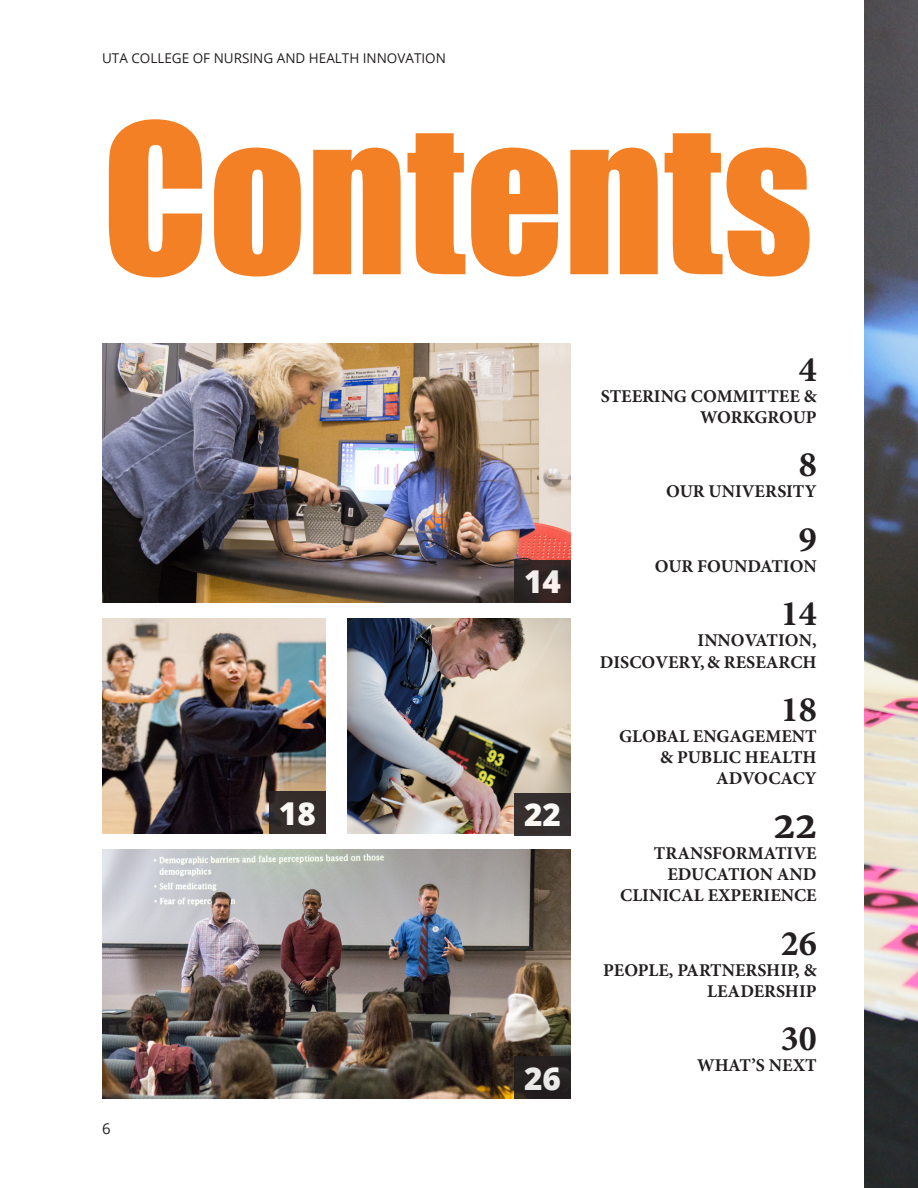
<style>
.page{position:relative;width:918px;height:1188px;background:#fff}
.page>*{position:absolute;margin:0;border:0;box-sizing:border-box;transform-origin:0 0}
.Section_Title{font:192px "Impact";color:#f48026}
.Short_Blurb_Header{font:700 36px "Minion Pro";color:#231f20}
.Short_Blurb_Header-2{font:700 36px "Merriweather";color:#231f20}
.t1{font:800 31.5px "Open Sans";color:#fff}
.Short_Blurb_Header-3{font:700 18px/21.3px "Minion Pro";color:#231f20;text-align:right}
.t2{font:15px "Open Sans";color:#231f20}
.t3{font:13.5px "Open Sans";color:#231f20}
</style>
<div class="page">
<img style="left:102px;top:344px;width:469px;height:258px">
<img style="left:102px;top:619px;width:224px;height:215px">
<img style="left:347px;top:619px;width:224px;height:215px">
<img style="left:102px;top:850px;width:469px;height:249px">
<img style="left:864px;top:0;width:54px;height:1188px">
<div style="left:514px;top:560px;width:57px;height:42px;background:#2e2524"></div>
<div style="left:514px;top:1057px;width:57px;height:42px;background:#231f20"></div>
<div style="left:269px;top:792px;width:57px;height:42px;background:#352e2b"></div>
<div style="left:514px;top:793px;width:57px;height:42px;background:#352f2e"></div>
<p class="t3" style="left:102px;top:49px;width:345px">UTA COLLEGE OF NURSING AND HEALTH INNOVATION</p>
<p class="Section_Title" style="left:102px;top:50px;width:712px">CONTENTS</p>
<p class="t2" style="left:102px;top:1118px;width:10px">6</p>
<h3 class="t1" style="left:524px;top:558px;width:38px">14</h3>
<h3 class="t1" style="left:279px;top:789px;width:38px">18</h3>
<h3 class="t1" style="left:524px;top:791px;width:38px">22</h3>
<h3 class="t1" style="left:524px;top:1054px;width:38px">26</h3>
<p class="Short_Blurb_Header" style="left:799px;top:344px;width:19px">4</p>
<p class="Short_Blurb_Header-3" style="left:601px;top:385px;width:217px">STEERING COMMITTEE &amp;<br>WORKGROUP</p>
<p class="Short_Blurb_Header" style="left:799px;top:439px;width:19px">8</p>
<p class="Short_Blurb_Header-3" style="left:666px;top:481px;width:152px">OUR UNIVERSITY</p>
<p class="Short_Blurb_Header" style="left:799px;top:514px;width:19px">9</p>
<p class="Short_Blurb_Header-3" style="left:655px;top:555px;width:163px">OUR FOUNDATION</p>
<p class="Short_Blurb_Header" style="left:781px;top:588px;width:37px">14</p>
<p class="Short_Blurb_Header-3" style="left:600px;top:630px;width:218px">INNOVATION,<br>DISCOVERY, &amp; RESEARCH</p>
<p class="Short_Blurb_Header" style="left:781px;top:684px;width:37px">18</p>
<p class="Short_Blurb_Header-3" style="left:619px;top:725px;width:199px">GLOBAL ENGAGEMENT &amp; PUBLIC HEALTH<br>ADVOCACY</p>
<p class="Short_Blurb_Header-2" style="left:774px;top:802px;width:45px">22</p>
<p class="Short_Blurb_Header-3" style="left:620px;top:842px;width:198px">TRANSFORMATIVE<br>EDUCATION AND<br>CLINICAL EXPERIENCE</p>
<p class="Short_Blurb_Header" style="left:781px;top:918px;width:37px">26</p>
<p class="Short_Blurb_Header-3" style="left:603px;top:959px;width:215px">PEOPLE, PARTNERSHIP, &amp;<br>LEADERSHIP</p>
<p class="Short_Blurb_Header" style="left:781px;top:1013px;width:37px">30</p>
<p class="Short_Blurb_Header-3" style="left:697px;top:1055px;width:121px">WHAT’S NEXT</p>
</div>
